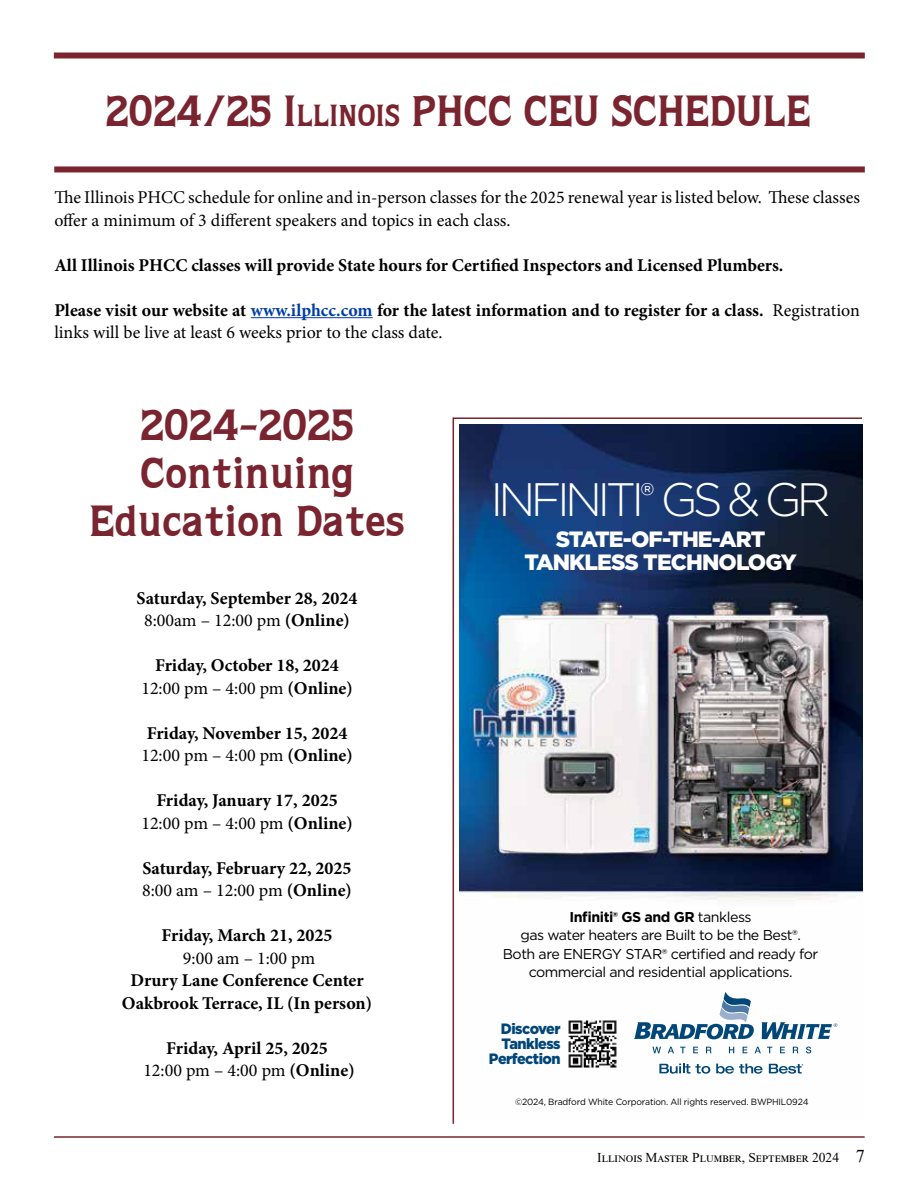
<style>
.page{position:relative;width:918px;height:1188px;background:#fff}
.page>*{position:absolute;margin:0;border:0;box-sizing:border-box;transform-origin:0 0}
.t1{font:300 46.8px "Gotham";letter-spacing:-.1em;color:#fff}
.t2{font:700 39px/48px "Quorum";color:#79242f;text-align:center}
.t3{font:700 39px "Quorum";color:#79242f}
.t4{font:900 22.2px/23.1px "Gotham";letter-spacing:-.04em;color:#fff;text-align:center}
.t5{font:700 18px/22.5px "Minion Pro";color:#000;text-align:center}
.t6{font:18px/22.5px "Minion Pro";color:#000}
.t7{font:900 15px/15px "Gotham";letter-spacing:-.035em;color:#004678;text-align:right;scale:.96 1}
.t8{font:14.25px/18.6px "Gotham";letter-spacing:-.035em;color:#000;text-align:center}
.t9{font:13.5px "Times New Roman";color:#000}
.t10{font:9px "Gotham";letter-spacing:-.02em;color:#000}
.s1{font-size:27.3px}
.s2{color:#003da6}
.s3{font-weight:400}
.s4{font-weight:700}
.s5{font-size:18px}
</style>
<div class="page">
<hr style="left:251px;top:317px;width:122px;height:1px;background:#003da6">
<img style="left:459px;top:424px;width:404px;height:650px">
<img style="left:564px;top:1014px;width:58px;height:58px">
<svg style="left:633px;top:992px;width:121px;height:47px"></svg>
<svg style="left:761px;top:1022px;width:76px;height:17px"></svg>
<svg style="left:652px;top:1047px;width:9px;height:6px"></svg>
<svg style="left:668px;top:1047px;width:6px;height:6px"></svg>
<svg style="left:680px;top:1047px;width:6px;height:6px"></svg>
<svg style="left:693px;top:1047px;width:5px;height:6px"></svg>
<svg style="left:706px;top:1047px;width:6px;height:6px"></svg>
<svg style="left:729px;top:1047px;width:5px;height:6px"></svg>
<svg style="left:743px;top:1047px;width:4px;height:6px"></svg>
<svg style="left:755px;top:1047px;width:6px;height:6px"></svg>
<svg style="left:767px;top:1047px;width:5px;height:6px"></svg>
<svg style="left:780px;top:1047px;width:5px;height:6px"></svg>
<svg style="left:793px;top:1047px;width:5px;height:6px"></svg>
<svg style="left:806px;top:1047px;width:5px;height:6px"></svg>
<svg style="left:659px;top:1064px;width:51px;height:10px"></svg>
<svg style="left:716px;top:1064px;width:47px;height:10px"></svg>
<svg style="left:769px;top:1064px;width:34px;height:10px"></svg>
<hr style="left:453px;top:417px;width:1px;height:707px;background:#79242f">
<hr style="left:453px;top:417px;width:409px;height:2px;background:#79242f">
<hr style="left:54px;top:1136px;width:811px;height:2px;background:#79242f">
<div style="left:54px;top:52px;width:811px;height:6px;background:#79242f"></div>
<div style="left:54px;top:166px;width:811px;height:6px;background:#79242f"></div>
<h2 class="t3" style="left:105px;top:86px;width:704px">2024/25 I<span class="s1">LLINOIS</span> PHCC CEU SCHEDULE</h2>
<p class="t6" style="left:54px;top:186px;width:807px">The Illinois PHCC schedule for online and in-person classes for the 2025 renewal year is listed below. These classes offer a minimum of 3 different speakers and topics in each class.</p>
<p class="t5" style="left:54px;top:254px;width:731px">All Illinois PHCC classes will provide State hours for Certified Inspectors and Licensed Plumbers.</p>
<p class="t5" style="left:54px;top:299px;width:807px;text-align:left">Please visit our website at <span class="s2">www.ilphcc.com</span> for the latest information and to register for a class. <span class="s3">Registration links will be live at least 6 weeks prior to the class date.</span></p>
<h2 class="t2" style="left:89px;top:401px;width:317px">2024-2025<br>Continuing<br>Education Dates</h2>
<p class="t5" style="left:137px;top:586px;width:222px">Saturday, September 28, 2024<br><span class="s3">8:00am – 12:00 pm</span> (Online)</p>
<p class="t5" style="left:141px;top:654px;width:213px">Friday, October 18, 2024<br><span class="s3">12:00 pm – 4:00 pm</span> (Online)</p>
<p class="t5" style="left:141px;top:721px;width:213px">Friday, November 15, 2024<br><span class="s3">12:00 pm – 4:00 pm</span> (Online)</p>
<p class="t5" style="left:141px;top:789px;width:213px">Friday, January 17, 2025<br><span class="s3">12:00 pm – 4:00 pm</span> (Online)</p>
<p class="t5" style="left:142px;top:856px;width:211px;text-align:left">Saturday, February 22, 2025<br><span class="s3">8:00 am – 12:00 pm</span> (Online)</p>
<p class="t5" style="left:162px;top:924px;width:172px">Friday, March 21, 2025</p>
<p class="t6" style="left:183px;top:947px;width:134px">9:00 am – 1:00 pm</p>
<p class="t5" style="left:122px;top:969px;width:252px">Drury Lane Conference Center<br>Oakbrook Terrace, IL (In person)</p>
<p class="t5" style="left:143px;top:1036px;width:213px">Friday, April 25, 2025<br><span class="s3">12:00 pm – 4:00 pm</span> (Online)</p>
<h1 class="t1" style="left:490px;top:469px;width:342px">INFINITI<sup>®</sup> GS &amp; GR</h1>
<p class="t4" style="left:524px;top:527px;width:274px">STATE-OF-THE-ART<br>TANKLESS TECHNOLOGY</p>
<p class="t8" style="left:503px;top:907px;width:317px"><span class="s4">Infiniti® GS and GR</span> tankless<br>gas water heaters are Built to be the Best®.<br>Both are ENERGY STAR® certified and ready for commercial and residential applications.</p>
<p class="t7" style="left:489px;top:1021px;width:76px">Discover<br>Tankless<br>Perfection</p>
<p class="t10" style="left:515px;top:1097px;width:295px">©2024, Bradford White Corporation. All rights reserved. BWPHIL0924</p>
<p class="t9" style="left:597px;top:1148px;width:269px">Illinois Master Plumber, September 2024 <span class="s5">7</span></p>
</div>
